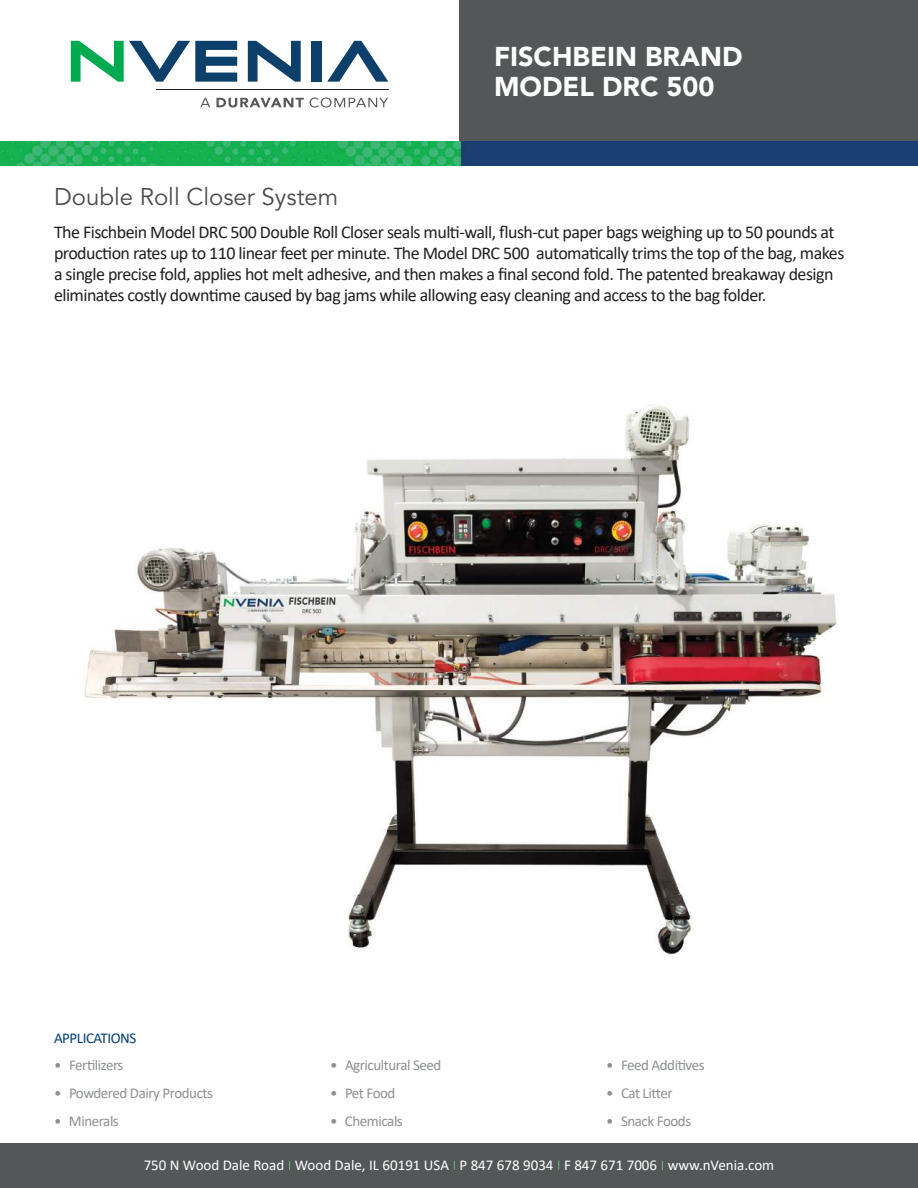
<style>
.page{position:relative;width:918px;height:1188px;background:#fff}
.page>*{position:absolute;margin:0;border:0;box-sizing:border-box;transform-origin:0 0}
.t1{font:900 27px/30px "Avenir LT Std";color:#fff}
.t2{font:24px "Avenir LT Std";color:#4b4b4c}
.t3{font:18px/21px "Calibri";letter-spacing:-.03em;color:#221f1f}
.t4{font:15px "Calibri";letter-spacing:-.03em;color:#8d9091}
.t5{font:15px "Calibri";color:#fff}
.t6{font:15px "Calibri";letter-spacing:-.03em;color:#003d75}
</style>
<div class="page">
<div style="left:460px;top:0;width:458px;height:153px;background:#535757"></div>
<img style="left:0;top:141px;width:918px;height:24px">
<svg style="left:200px;top:98px;width:10px;height:9px"></svg>
<svg style="left:216px;top:98px;width:88px;height:10px"></svg>
<svg style="left:310px;top:98px;width:78px;height:10px"></svg>
<hr style="left:156px;top:89px;width:232px;height:1px;background:#231f20">
<svg style="left:248px;top:41px;width:53px;height:41px"></svg>
<div style="left:311px;top:41px;width:11px;height:41px;background:#0c406a"></div>
<svg style="left:327px;top:41px;width:61px;height:41px"></svg>
<svg style="left:71px;top:41px;width:166px;height:41px"></svg>
<div style="left:0;top:1143px;width:918px;height:45px;background:#535757"></div>
<img style="left:84px;top:404px;width:754px;height:551px">
<h2 class="t2" style="left:54px;top:187px;width:286px">Double Roll Closer System</h2>
<h1 class="t1" style="left:494px;top:41px;width:250px">FISCHBEIN BRAND<br>MODEL DRC 500</h1>
<p class="t3" style="left:54px;top:221px;width:792px">The Fischbein Model DRC 500 Double Roll Closer seals mul琀椀-wall, 昀氀ush-cut paper bags weighing up to 50 pounds at produc琀椀on rates up to 110 linear feet per minute. The Model DRC 500 automa琀椀cally trims the top of the bag, makes a single precise fold, applies hot melt adhesive, and then makes a 昀椀nal second fold. The patented breakaway design eliminates costly down琀椀me caused by bag jams while allowing easy cleaning and access to the bag folder.</p>
<p class="t6" style="left:54px;top:1029px;width:84px">APPLICATIONS</p>
<p class="t4" style="left:54px;top:1057px;width:71px">• Fer琀椀lizers</p>
<p class="t4" style="left:54px;top:1084px;width:161px">• Powdered Dairy Products</p>
<p class="t4" style="left:54px;top:1112px;width:66px">• Minerals</p>
<p class="t4" style="left:330px;top:1057px;width:113px">• Agricultural Seed</p>
<p class="t4" style="left:330px;top:1084px;width:67px">• Pet Food</p>
<p class="t4" style="left:330px;top:1112px;width:74px">• Chemicals</p>
<p class="t4" style="left:606px;top:1057px;width:100px">• Feed Addi琀椀ves</p>
<p class="t4" style="left:606px;top:1084px;width:68px">• Cat Li琀琀er</p>
<p class="t4" style="left:606px;top:1112px;width:87px">• Snack Foods</p>
<p class="t5" style="left:144px;top:1160px;width:632px">750 N Wood Dale Road Wood Dale, IL 60191 USA P 847 678 9034 F 847 671 7006 www.nVenia.com</p>
</div>
